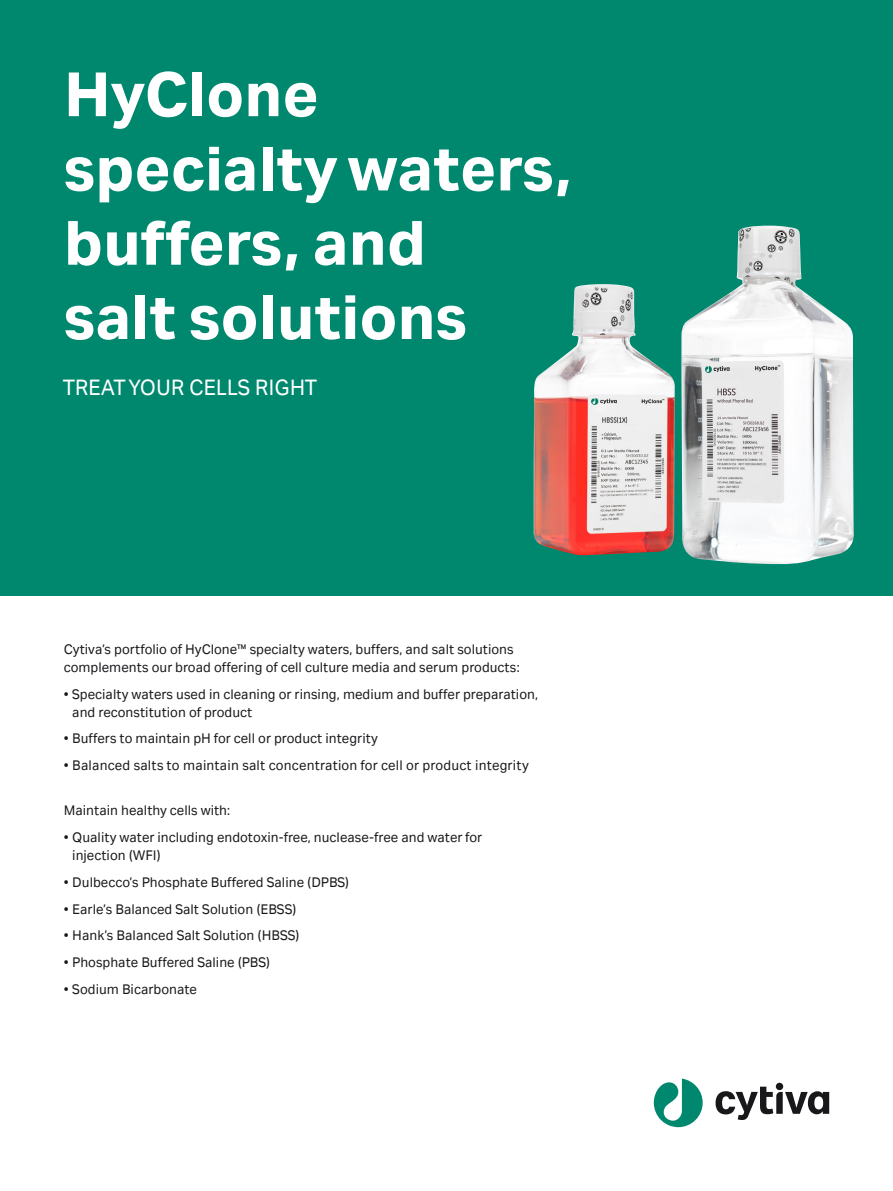
<style>
.page{position:relative;width:893px;height:1191px;background:#fff}
.page>*{position:absolute;margin:0;border:0;box-sizing:border-box;transform-origin:0 0}
.Headline_-_45pt{font:700 67.5px/74.2px "Cytiva Aktiv";letter-spacing:-.005em;color:#fff}
.Subhead_-_Level_1{font:24px "Cytiva Aktiv";letter-spacing:-.005em;color:#fff}
.Body_Text{font:15px/18px "Cytiva Aktiv";color:#18181b}
</style>
<div class="page">
<div style="left:0;top:0;width:893px;height:595px;background:#00886f"></div>
<img style="left:533px;top:226px;width:321px;height:339px">
<svg style="left:716px;top:1086px;width:113px;height:34px"></svg>
<div style="left:776px;top:1082px;width:7px;height:8px;background:#18181b;border-radius:50%"></div>
<svg style="left:654px;top:1078px;width:49px;height:49px"></svg>
<p class="Headline_-_45pt" style="left:64px;top:56px;width:510px">HyClone specialty waters, buffers, and<br>salt solutions</p>
<p class="Subhead_-_Level_1" style="left:63px;top:374px;width:255px">TREAT YOUR CELLS RIGHT</p>
<p class="Body_Text" style="left:64px;top:640px;width:457px">Cytiva’s portfolio of HyClone™ specialty waters, buffers, and salt solutions complements our broad offering of cell culture media and serum products:</p>
<p class="Body_Text" style="left:72px;top:685px;width:467px;text-indent:-9px">• Specialty waters used in cleaning or rinsing, medium and buffer preparation, and reconstitution of product</p>
<p class="Body_Text" style="left:64px;top:729px;width:316px">• Buffers to maintain pH for cell or product integrity</p>
<p class="Body_Text" style="left:64px;top:756px;width:467px">• Balanced salts to maintain salt concentration for cell or product integrity</p>
<p class="Body_Text" style="left:64px;top:801px;width:168px">Maintain healthy cells with:</p>
<p class="Body_Text" style="left:72px;top:828px;width:412px;text-indent:-9px">• Quality water including endotoxin-free, nuclease-free and water for injection (WFI)</p>
<p class="Body_Text" style="left:64px;top:873px;width:287px">• Dulbecco’s Phosphate Buffered Saline (DPBS)</p>
<p class="Body_Text" style="left:64px;top:899px;width:234px">• Earle’s Balanced Salt Solution (EBSS)</p>
<p class="Body_Text" style="left:64px;top:926px;width:237px">• Hank’s Balanced Salt Solution (HBSS)</p>
<p class="Body_Text" style="left:64px;top:953px;width:208px">• Phosphate Buffered Saline (PBS)</p>
<p class="Body_Text" style="left:64px;top:980px;width:135px">• Sodium Bicarbonate</p>
</div>
